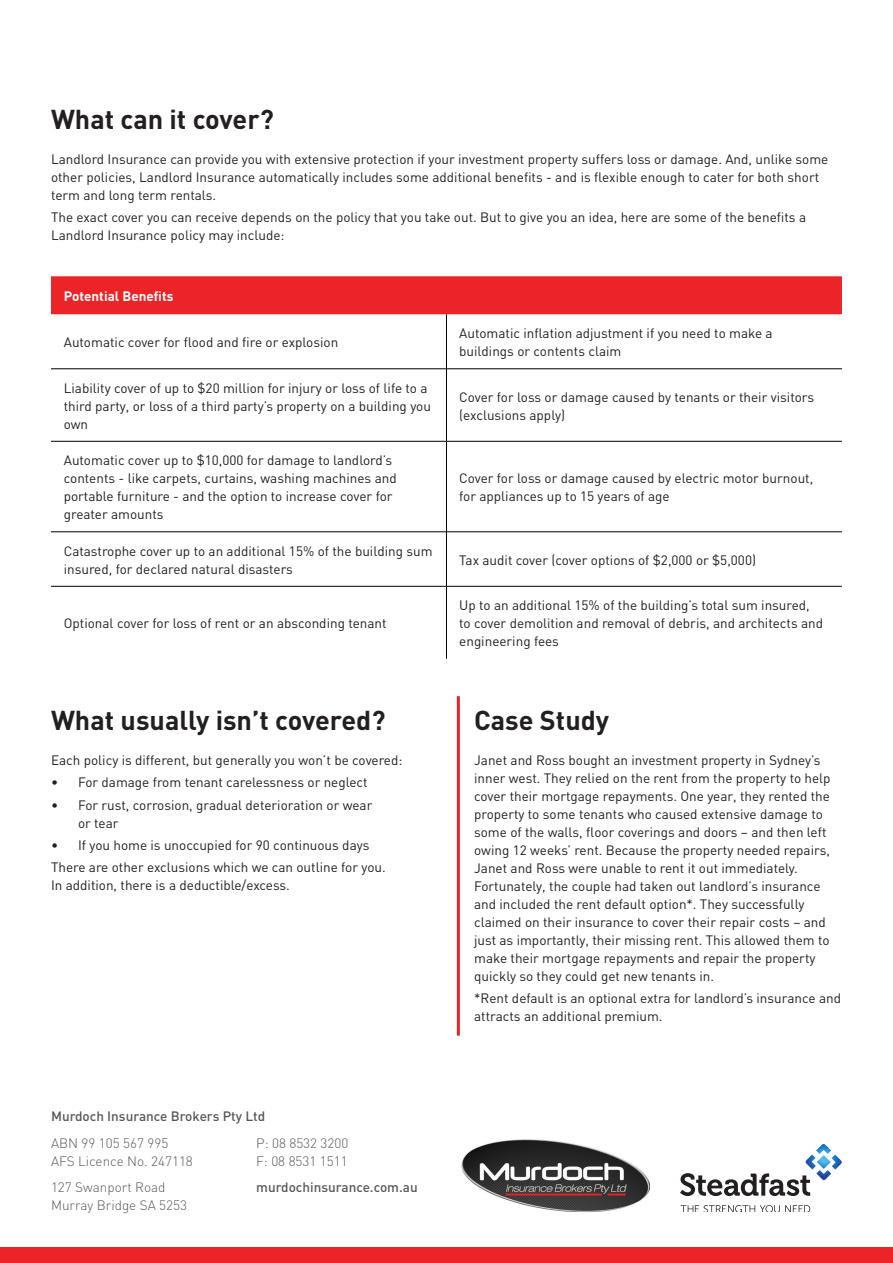
<style>
.page{position:relative;width:893px;height:1263px;background:#fff}
.page>*{position:absolute;margin:0;border:0;box-sizing:border-box;transform-origin:0 0}
.t1{font:700 27px "DIN";color:#231f20}
.t2{font:13.5px/18px "DIN";color:#231f20}
.t3{font:300 13.5px/18px "DIN";color:#57585a}
.t4{font:500 13.5px "DIN";color:#57585a}
.t5{font:700 13.5px "DIN";color:#fff}
</style>
<div class="page">
<hr style="left:457px;top:696px;width:3px;height:339px;background:#ec2327">
<div style="left:51px;top:276px;width:791px;height:38px;background:#ec2327"></div>
<hr style="left:446px;top:314px;width:1px;height:55px;background:#000">
<hr style="left:51px;top:368px;width:395px;height:1px;background:#000">
<hr style="left:446px;top:368px;width:396px;height:1px;background:#000">
<hr style="left:446px;top:369px;width:1px;height:72px;background:#000">
<hr style="left:51px;top:441px;width:395px;height:1px;background:#000">
<hr style="left:446px;top:441px;width:396px;height:1px;background:#000">
<hr style="left:446px;top:441px;width:1px;height:91px;background:#000">
<hr style="left:51px;top:531px;width:395px;height:1px;background:#000">
<hr style="left:446px;top:531px;width:396px;height:1px;background:#000">
<hr style="left:446px;top:532px;width:1px;height:54px;background:#000">
<hr style="left:51px;top:586px;width:395px;height:1px;background:#000">
<hr style="left:446px;top:586px;width:396px;height:1px;background:#000">
<hr style="left:446px;top:586px;width:1px;height:73px;background:#000">
<svg style="left:680px;top:1144px;width:162px;height:52px"></svg>
<svg style="left:680px;top:1205px;width:130px;height:7px"></svg>
<img style="left:461px;top:1139px;width:188px;height:73px">
<img style="left:506px;top:1184px;width:120px;height:9px">
<div style="left:0;top:1247px;width:893px;height:16px;background:#ec2327"></div>
<p class="t1" style="left:51px;top:101px;width:224px">What can it cover?</p>
<p class="t2" style="left:51px;top:150px;width:779px">Landlord Insurance can provide you with extensive protection if your investment property suffers loss or damage. And, unlike some other policies, Landlord Insurance automatically includes some additional benefits - and is flexible enough to cater for both short term and long term rentals.</p>
<p class="t2" style="left:51px;top:208px;width:757px">The exact cover you can receive depends on the policy that you take out. But to give you an idea, here are some of the benefits a<br>Landlord Insurance policy may include:</p>
<p class="t5" style="left:64px;top:287px;width:111px">Potential Benefits</p>
<p class="t2" style="left:64px;top:333px;width:276px">Automatic cover for flood and fire or explosion</p>
<p class="t2" style="left:459px;top:324px;width:315px">Automatic inflation adjustment if you need to make a buildings or contents claim</p>
<p class="t2" style="left:64px;top:378px;width:369px">Liability cover of up to $20 million for injury or loss of life to a third party, or loss of a third party’s property on a building you own</p>
<p class="t2" style="left:459px;top:387px;width:356px">Cover for loss or damage caused by tenants or their visitors (exclusions apply)</p>
<p class="t2" style="left:64px;top:451px;width:334px">Automatic cover up to $10,000 for damage to landlord’s contents - like carpets, curtains, washing machines and portable furniture - and the option to increase cover for greater amounts</p>
<p class="t2" style="left:459px;top:469px;width:356px">Cover for loss or damage caused by electric motor burnout, for appliances up to 15 years of age</p>
<p class="t2" style="left:64px;top:541px;width:370px">Catastrophe cover up to an additional 15% of the building sum insured, for declared natural disasters</p>
<p class="t2" style="left:459px;top:550px;width:298px">Tax audit cover (cover options of $2,000 or $5,000)</p>
<p class="t2" style="left:64px;top:614px;width:324px">Optional cover for loss of rent or an absconding tenant</p>
<p class="t1" style="left:51px;top:703px;width:336px">What usually isn’t covered?</p>
<p class="t2" style="left:51px;top:751px;width:353px">Each policy is different, but generally you won’t be covered:</p>
<p class="t2" style="left:51px;top:773px;width:318px">• For damage from tenant carelessness or neglect</p>
<p class="t2" style="left:78px;top:795px;width:296px;text-indent:-27px">• For rust, corrosion, gradual deterioration or wear or tear</p>
<p class="t2" style="left:51px;top:836px;width:320px">• If you home is unoccupied for 90 continuous days</p>
<p class="t2" style="left:51px;top:858px;width:336px">There are other exclusions which we can outline for you.<br>In addition, there is a deductible/excess.</p>
<p class="t4" style="left:51px;top:1107px;width:216px">Murdoch Insurance Brokers Pty Ltd</p>
<p class="t3" style="left:51px;top:1133px;width:143px">ABN 99 105 567 995<br>AFS Licence No. 247118</p>
<p class="t3" style="left:51px;top:1178px;width:138px">127 Swanport Road<br>Murray Bridge SA 5253</p>
<p class="t3" style="left:256px;top:1133px;width:94px">P: 08 8532 3200<br>F: 08 8531 1511</p>
<p class="t4" style="left:256px;top:1178px;width:163px">murdochinsurance.com.au</p>
<p class="t2" style="left:459px;top:596px;width:365px">Up to an additional 15% of the building’s total sum insured, to cover demolition and removal of debris, and architects and engineering fees</p>
<p class="t1" style="left:474px;top:703px;width:137px">Case Study</p>
<p class="t2" style="left:474px;top:751px;width:358px">Janet and Ross bought an investment property in Sydney’s inner west. They relied on the rent from the property to help cover their mortgage repayments. One year, they rented the property to some tenants who caused extensive damage to some of the walls, floor coverings and doors – and then left owing 12 weeks’ rent. Because the property needed repairs, Janet and Ross were unable to rent it out immediately.<br>Fortunately, the couple had taken out landlord’s insurance and included the rent default option*. They successfully claimed on their insurance to cover their repair costs – and just as importantly, their missing rent. This allowed them to make their mortgage repayments and repair the property quickly so they could get new tenants in.</p>
<p class="t2" style="left:474px;top:989px;width:368px">*Rent default is an optional extra for landlord’s insurance and attracts an additional premium.</p>
</div>
